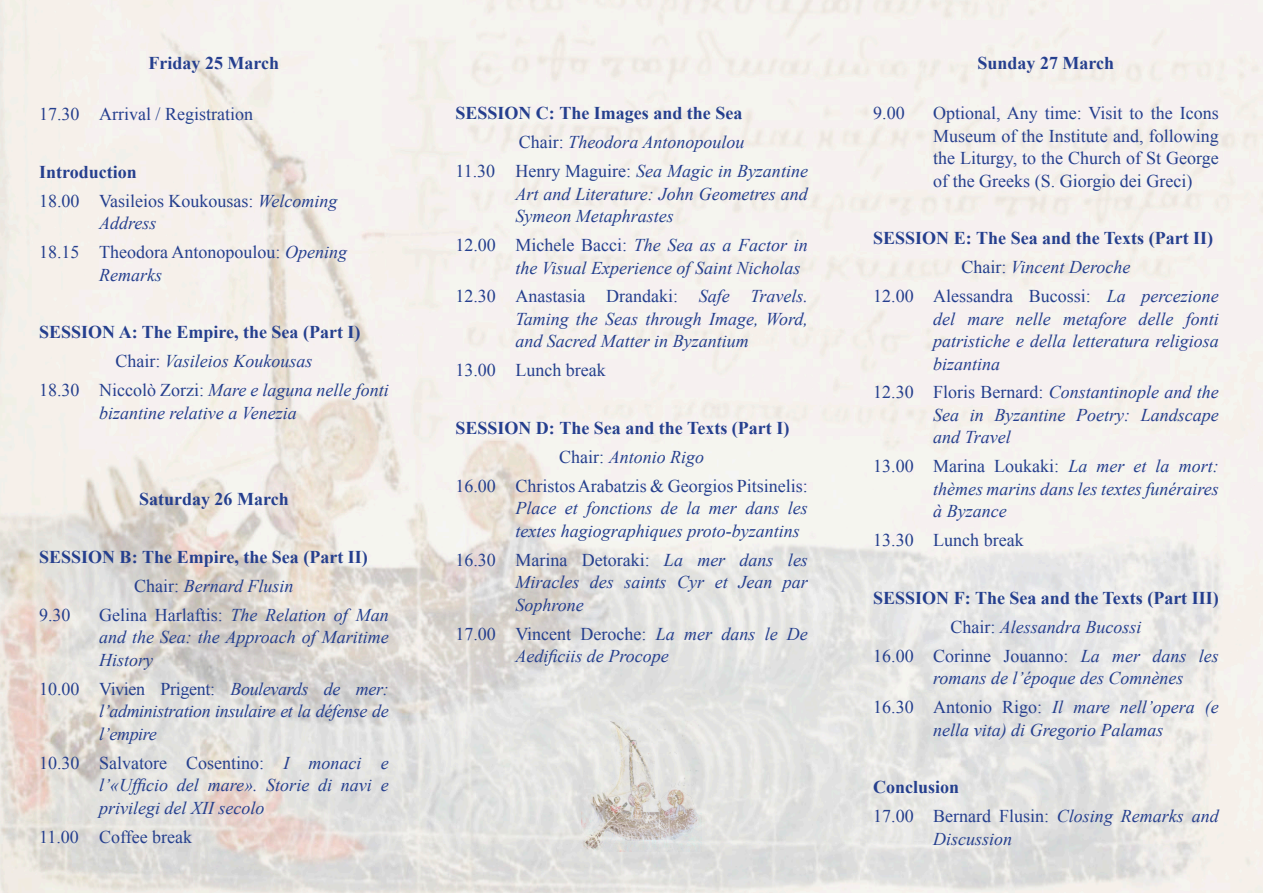
<style>
.page{position:relative;width:1263px;height:893px;background:#fff}
.page>*{position:absolute;margin:0;border:0;box-sizing:border-box;transform-origin:0 0}
.t1{font:italic 18px/22.5px "Times New Roman";color:#253f8e;text-align:justify}
.t2{font:18px/22.5px "Times New Roman";color:#253f8e}
.t3{font:700 18px "Times New Roman";color:#253f8e}
.s1{font-style:italic}
.s2{font-style:normal}
</style>
<div class="page">
<img style="left:0;top:0;width:1263px;height:893px">
<img style="left:581px;top:722px;width:121px;height:129px">
<p class="t3" style="left:149px;top:51px;width:132px">Friday 25 March</p>
<p class="t2" style="left:39px;top:103px;width:215px">17.30 Arrival / Registration</p>
<p class="t3" style="left:39px;top:159px;width:99px">Introduction</p>
<p class="t2" style="left:99px;top:189px;width:240px;text-indent:-60px">18.00 Vasileios Koukousas: <span class="s1">Welcoming<br>Address</span></p>
<p class="t2" style="left:99px;top:241px;width:249px;text-indent:-60px">18.15 Theodora Antonopoulou: <span class="s1">Opening<br>Remarks</span></p>
<p class="t3" style="left:39px;top:320px;width:323px">SESSION Α: The Empire, the Sea (Part I)</p>
<p class="t1" style="left:115px;top:350px;width:199px"><span class="s2">Chair:</span> Vasileios Koukousas</p>
<p class="t1" style="left:99px;top:378px;width:291px;text-indent:-60px"><span class="s2">18.30 Niccolò Zorzi:</span> Mare e laguna nelle fonti bizantine relative a Venezia</p>
<p class="t3" style="left:139px;top:487px;width:151px">Saturday 26 March</p>
<p class="t3" style="left:39px;top:545px;width:330px">SESSION Β: The Empire, the Sea (Part II)</p>
<p class="t1" style="left:134px;top:574px;width:161px"><span class="s2">Chair:</span> Bernard Flusin</p>
<p class="t2" style="left:39px;top:603px;width:33px">9.30</p>
<p class="t1" style="left:99px;top:603px;width:291px"><span class="s2">Gelina Harlaftis:</span> The Relation of Man and the Sea: the Approach of Maritime History</p>
<p class="t1" style="left:99px;top:677px;width:291px;text-indent:-60px"><span class="s2">10.00 Vivien Prigent:</span> Boulevards de mer: l’administration insulaire et la défense de l’empire</p>
<p class="t1" style="left:99px;top:751px;width:291px;text-indent:-60px"><span class="s2">10.30 Salvatore Cosentino:</span> I monaci e l’«Ufficio del mare». Storie di navi e privilegi del XII secolo</p>
<p class="t2" style="left:39px;top:825px;width:155px">11.00 Coffee break</p>
<p class="t3" style="left:455px;top:101px;width:289px">SESSION C: The Images and the Sea</p>
<p class="t1" style="left:519px;top:131px;width:227px"><span class="s2">Chair:</span> Theodora Antonopoulou</p>
<p class="t1" style="left:515px;top:159px;width:294px;text-indent:-60px"><span class="s2">11.30 Henry Maguire:</span> Sea Magic in Byzantine Art and Literature: John Geometres and Symeon Metaphrastes</p>
<p class="t1" style="left:515px;top:233px;width:294px;text-indent:-60px"><span class="s2">12.00 Michele Bacci:</span> The Sea as a Factor in the Visual Experience of Saint Nicholas</p>
<p class="t1" style="left:515px;top:285px;width:294px;text-indent:-60px"><span class="s2">12.30 Anastasia Drandaki:</span> Safe Travels.<br>Taming the Seas through Image, Word, and Sacred Matter in Byzantium</p>
<p class="t2" style="left:455px;top:359px;width:152px">13.00 Lunch break</p>
<p class="t3" style="left:455px;top:416px;width:336px">SESSION D: The Sea and the Texts (Part I)</p>
<p class="t1" style="left:559px;top:445px;width:146px"><span class="s2">Chair:</span> Antonio Rigo</p>
<p class="t1" style="left:515px;top:474px;width:294px;text-indent:-60px"><span class="s2">16.00 Christos Arabatzis &amp; Georgios Pitsinelis:<br></span>Place et fonctions de la mer dans les textes hagiographiques proto-byzantins</p>
<p class="t1" style="left:515px;top:548px;width:294px;text-indent:-60px"><span class="s2">16.30 Marina Detoraki:</span> La mer dans les Miracles des saints Cyr et Jean par Sophrone</p>
<p class="t1" style="left:515px;top:622px;width:294px;text-indent:-60px"><span class="s2">17.00 Vincent Deroche:</span> La mer dans le De<br>Aedificiis de Procope</p>
<p class="t3" style="left:977px;top:50px;width:138px">Sunday 27 March</p>
<p class="t2" style="left:873px;top:101px;width:33px">9.00</p>
<p class="t2" style="left:933px;top:101px;width:287px;text-align:justify">Optional, Any time: Visit to the Icons Museum of the Institute and, following the Liturgy, to the Church of St George of the Greeks (S. Giorgio dei Greci)</p>
<p class="t3" style="left:873px;top:226px;width:342px">SESSION E: The Sea and the Texts (Part II)</p>
<p class="t1" style="left:961px;top:255px;width:170px"><span class="s2">Chair:</span> Vincent Deroche</p>
<p class="t1" style="left:933px;top:284px;width:287px;text-indent:-60px"><span class="s2">12.00 Alessandra Bucossi:</span> La percezione del mare nelle metafore delle fonti patristiche e della letteratura religiosa bizantina</p>
<p class="t1" style="left:933px;top:381px;width:287px;text-indent:-60px"><span class="s2">12.30 Floris Bernard:</span> Constantinople and the Sea in Byzantine Poetry: Landscape and Travel</p>
<p class="t1" style="left:933px;top:455px;width:287px;text-indent:-60px"><span class="s2">13.00 Marina Loukaki:</span> La mer et la mort: thèmes marins dans les textes funéraires à Byzance</p>
<p class="t2" style="left:873px;top:529px;width:152px">13.30 Lunch break</p>
<p class="t3" style="left:873px;top:585px;width:347px">SESSION F: The Sea and the Texts (Part III)</p>
<p class="t1" style="left:950px;top:615px;width:192px"><span class="s2">Chair:</span> Alessandra Bucossi</p>
<p class="t1" style="left:933px;top:644px;width:287px;text-indent:-60px"><span class="s2">16.00 Corinne Jouanno:</span> La mer dans les romans de l’époque des Comnènes</p>
<p class="t1" style="left:873px;top:695px;width:347px;text-align:center"><span class="s2">16.30 Antonio Rigo:</span> Il mare nell’opera (e nella vita) di Gregorio Palamas</p>
<p class="t3" style="left:873px;top:775px;width:88px">Conclusion</p>
<p class="t1" style="left:933px;top:804px;width:287px;text-indent:-60px"><span class="s2">17.00 Bernard Flusin:</span> Closing Remarks and<br>Discussion</p>
</div>
